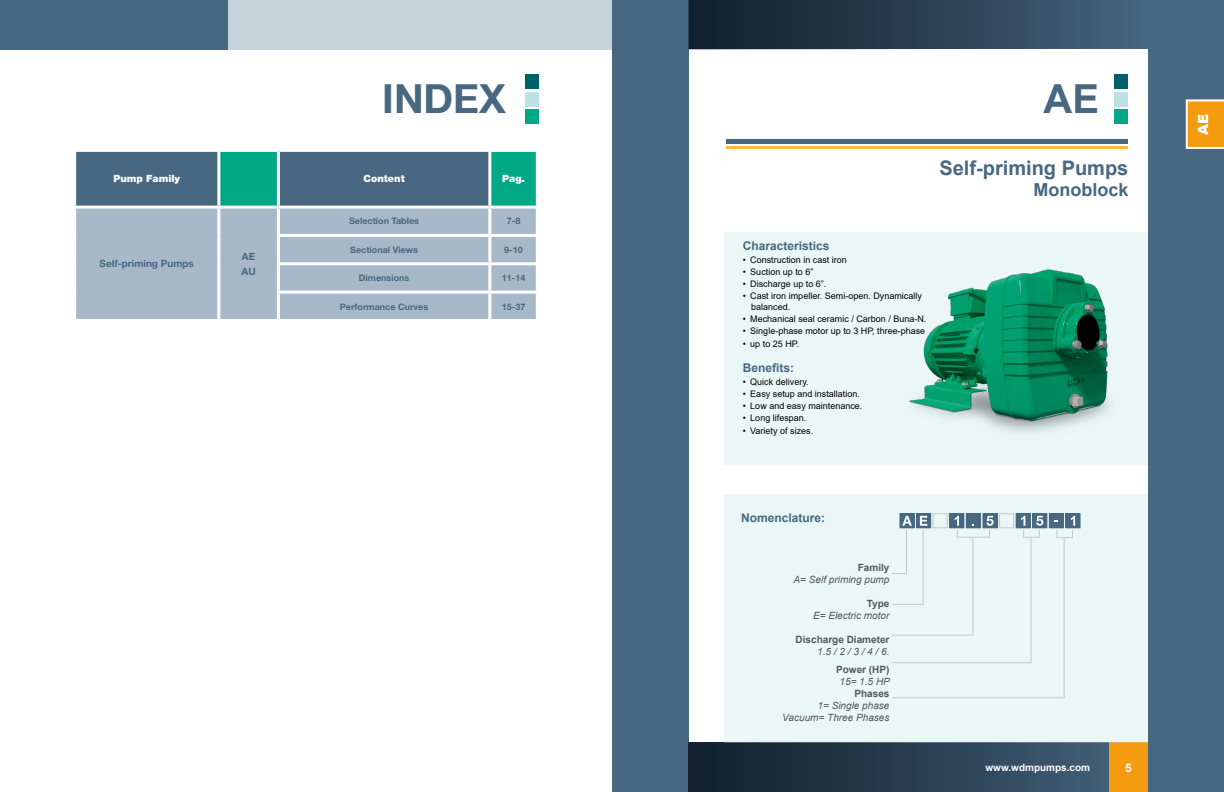
<style>
.page{position:relative;width:1224px;height:792px;background:#fff}
.page>*{position:absolute;margin:0;border:0;box-sizing:border-box;transform-origin:0 0}
.t1{font:700 40px "Helvetica 75";color:#476880}
.t2{font:700 40px "Arial";color:#476880}
.t3{font:700 20px "Arial";color:#476880}
.t4{font:700 18px "Arial";color:#476880}
.t5{font:900 14px "Arial";color:#fff}
.t6{font:700 12px "Arial";color:#476880}
.t7{font:700 12px "Arial";color:#fff}
.t8{font:italic 10px/12px "Arial";color:#575756;text-align:right}
.t9{font:700 10px "Arial";color:#575756}
.t10{font:900 10px "Helvetica Neue LT Std";color:#fff}
.t11{font:700 10px/14.8px "Helvetica Neue LT Std";color:#476880}
.t12{font:700 10px "Arial";color:#fff}
.t13{font:9px/10.8px "Arial";color:#000}
.t14{font:700 9px "Helvetica Neue LT Std";color:#476880}
</style>
<div class="page">
<div style="left:612px;top:0;width:612px;height:792px;background:#476880"></div>
<div style="left:689px;top:49px;width:459px;height:693px;background:#fff"></div>
<svg style="left:689px;top:0;width:414px;height:49px;background:#273c4f"></svg>
<hr style="left:727px;top:139px;width:401px;height:4px;background:#476880">
<hr style="left:727px;top:146px;width:401px;height:3px;background:#fab943">
<div style="left:1115px;top:110px;width:13px;height:14px;background:#00a885"></div>
<div style="left:1115px;top:92px;width:13px;height:15px;background:#bce1e5"></div>
<div style="left:1115px;top:74px;width:13px;height:14px;background:#006069"></div>
<svg style="left:1186px;top:99px;width:38px;height:50px;background:#f4a62e"></svg>
<div style="left:688px;top:743px;width:460px;height:49px;background:linear-gradient(to right,#101d2c,#44637b)"></div>
<div style="left:1109px;top:742px;width:39px;height:50px;background:#f59b10"></div>
<div style="left:0;top:0;width:230px;height:50px;background:#476880"></div>
<div style="left:228px;top:0;width:384px;height:49px;background:#c5d3da"></div>
<div style="left:525px;top:110px;width:14px;height:14px;background:#00a885"></div>
<div style="left:525px;top:92px;width:14px;height:15px;background:#bce1e5"></div>
<div style="left:525px;top:74px;width:14px;height:14px;background:#006069"></div>
<div style="left:75px;top:150px;width:144px;height:57px;background:#486780"></div>
<div style="left:220px;top:152px;width:316px;height:54px;background:#00a885"></div>
<div style="left:278px;top:150px;width:212px;height:57px;background:#496781"></div>
<div style="left:76px;top:209px;width:460px;height:110px;background:#a7b9c8"></div>
<hr style="left:73px;top:149px;width:146px;height:3px;background:#fff">
<hr style="left:73px;top:152px;width:3px;height:54px;background:#fff">
<hr style="left:217px;top:152px;width:3px;height:54px;background:#fff">
<hr style="left:278px;top:149px;width:212px;height:3px;background:#fff">
<hr style="left:277px;top:152px;width:3px;height:54px;background:#fff">
<hr style="left:488px;top:152px;width:3px;height:54px;background:#fff">
<hr style="left:73px;top:206px;width:146px;height:3px;background:#fff">
<hr style="left:217px;top:209px;width:3px;height:26px;background:#fff">
<hr style="left:217px;top:235px;width:3px;height:29px;background:#fff">
<hr style="left:217px;top:264px;width:3px;height:28px;background:#fff">
<hr style="left:217px;top:292px;width:3px;height:27px;background:#fff">
<hr style="left:278px;top:206px;width:212px;height:3px;background:#fff">
<hr style="left:277px;top:209px;width:3px;height:25px;background:#fff">
<hr style="left:488px;top:209px;width:3px;height:25px;background:#fff">
<hr style="left:277px;top:234px;width:213px;height:3px;background:#fff">
<hr style="left:277px;top:237px;width:3px;height:25px;background:#fff">
<hr style="left:490px;top:234px;width:49px;height:3px;background:#fff">
<hr style="left:488px;top:237px;width:3px;height:25px;background:#fff">
<hr style="left:277px;top:262px;width:213px;height:3px;background:#fff">
<hr style="left:277px;top:265px;width:3px;height:26px;background:#fff">
<hr style="left:490px;top:262px;width:49px;height:3px;background:#fff">
<hr style="left:488px;top:265px;width:3px;height:26px;background:#fff">
<hr style="left:277px;top:291px;width:213px;height:3px;background:#fff">
<hr style="left:277px;top:294px;width:3px;height:25px;background:#fff">
<hr style="left:490px;top:291px;width:49px;height:3px;background:#fff">
<hr style="left:488px;top:294px;width:3px;height:25px;background:#fff">
<div style="left:724px;top:232px;width:424px;height:232px;background:#ebf6f7"></div>
<div style="left:724px;top:494px;width:424px;height:249px;background:#ebf6f7"></div>
<img style="left:908px;top:269px;width:202px;height:163px">
<div style="left:916px;top:513px;width:15px;height:15px;border:1px solid #476880"></div>
<div style="left:999px;top:513px;width:15px;height:15px;border:1px solid #c6c6c6"></div>
<div style="left:1016px;top:514px;width:14px;height:14px;background:#476880"></div>
<div style="left:1016px;top:513px;width:15px;height:15px;border:1px solid #476880"></div>
<div style="left:949px;top:513px;width:15px;height:15px;border:1px solid #476880"></div>
<div style="left:966px;top:514px;width:14px;height:14px;background:#476880"></div>
<div style="left:966px;top:513px;width:15px;height:15px;border:1px solid #476880"></div>
<div style="left:1049px;top:514px;width:14px;height:14px;background:#476880"></div>
<div style="left:1049px;top:513px;width:15px;height:15px;border:1px solid #476880"></div>
<div style="left:933px;top:513px;width:15px;height:15px;border:1px solid #c6c6c6"></div>
<svg style="left:984px;top:515px;width:12px;height:1px"></svg>
<div style="left:982px;top:513px;width:16px;height:15px;border:1px solid #476880"></div>
<div style="left:1032px;top:513px;width:15px;height:15px;border:1px solid #476880"></div>
<svg style="left:1067px;top:515px;width:12px;height:11px"></svg>
<div style="left:1065px;top:513px;width:16px;height:15px;border:1px solid #476880"></div>
<svg style="left:901px;top:515px;width:12px;height:1px"></svg>
<div style="left:899px;top:513px;width:16px;height:15px;border:1px solid #476880"></div>
<svg style="left:892px;top:516px;width:183px;height:183px"></svg>
<h1 class="t1" style="left:382px;top:74px;width:125px">INDEX</h1>
<p class="t10" style="left:113px;top:173px;width:68px">Pump Family</p>
<p class="t10" style="left:363px;top:173px;width:43px">Content</p>
<p class="t10" style="left:502px;top:173px;width:24px">Pag.</p>
<p class="t11" style="left:100px;top:256px;width:96px">Self-priming Pumps</p>
<p class="t11" style="left:242px;top:249px;width:16px">AE<br>AU</p>
<p class="t14" style="left:349px;top:216px;width:71px">Selection Tables</p>
<p class="t14" style="left:507px;top:216px;width:15px">7-8</p>
<p class="t14" style="left:350px;top:244px;width:69px">Sectional Views</p>
<p class="t14" style="left:504px;top:244px;width:20px">9-10</p>
<p class="t14" style="left:359px;top:272px;width:52px">Dimensions</p>
<p class="t14" style="left:502px;top:272px;width:25px">11-14</p>
<p class="t14" style="left:340px;top:301px;width:90px">Performance Curves</p>
<p class="t14" style="left:502px;top:301px;width:25px">15-37</p>
<h1 class="t2" style="left:1044px;top:70px;width:57px">AE</h1>
<h2 class="t3" style="left:939px;top:154px;width:190px">Self-priming Pumps</h2>
<h3 class="t4" style="left:1033px;top:177px;width:97px">Monoblock</h3>
<h3 class="t6" style="left:743px;top:238px;width:88px">Characteristics</h3>
<p class="t13" style="left:743px;top:254px;width:106px">• Construction in cast iron</p>
<p class="t13" style="left:743px;top:266px;width:72px">• Suction up to 6”</p>
<p class="t13" style="left:743px;top:278px;width:85px">• Discharge up to 6”.</p>
<p class="t13" style="left:751px;top:291px;width:172px;text-indent:-9px">• Cast iron impeller. Semi-open. Dynamically balanced.</p>
<p class="t13" style="left:743px;top:314px;width:185px">• Mechanical seal ceramic / Carbon / Buna-N.</p>
<p class="t13" style="left:743px;top:326px;width:184px">• Single-phase motor up to 3 HP, three-phase</p>
<p class="t13" style="left:743px;top:338px;width:58px">• up to 25 HP.</p>
<h3 class="t6" style="left:743px;top:360px;width:53px">Benefits:</h3>
<p class="t13" style="left:743px;top:376px;width:68px">• Quick delivery.</p>
<p class="t13" style="left:743px;top:388px;width:119px">• Easy setup and installation.</p>
<p class="t13" style="left:743px;top:400px;width:121px">• Low and easy maintenance.</p>
<p class="t13" style="left:743px;top:413px;width:65px">• Long lifespan.</p>
<p class="t13" style="left:743px;top:425px;width:72px">• Variety of sizes.</p>
<h3 class="t6" style="left:741px;top:509px;width:86px">Nomenclature:</h3>
<p class="t9" style="left:858px;top:561px;width:33px">Family</p>
<p class="t8" style="left:794px;top:574px;width:97px">A= Self priming pump</p>
<p class="t9" style="left:867px;top:597px;width:24px">Type</p>
<p class="t8" style="left:813px;top:610px;width:78px">E= Electric motor</p>
<p class="t9" style="left:796px;top:633px;width:95px">Discharge Diameter</p>
<p class="t8" style="left:817px;top:646px;width:74px">1.5 / 2 / 3 / 4 / 6.</p>
<p class="t9" style="left:836px;top:662px;width:55px">Power (HP)</p>
<p class="t8" style="left:840px;top:675px;width:52px">15= 1.5 HP</p>
<p class="t9" style="left:855px;top:686px;width:37px">Phases</p>
<p class="t8" style="left:782px;top:699px;width:109px">1= Single phase<br>Vacuum= Three Phases</p>
<p class="t12" style="left:985px;top:760px;width:106px">www.wdmpumps.com</p>
<h3 class="t7" style="left:1125px;top:759px;width:8px">5</h3>
<h3 class="t5" style="left:1193px;top:135px;width:23px;rotate:-90deg">AE</h3>
</div>
